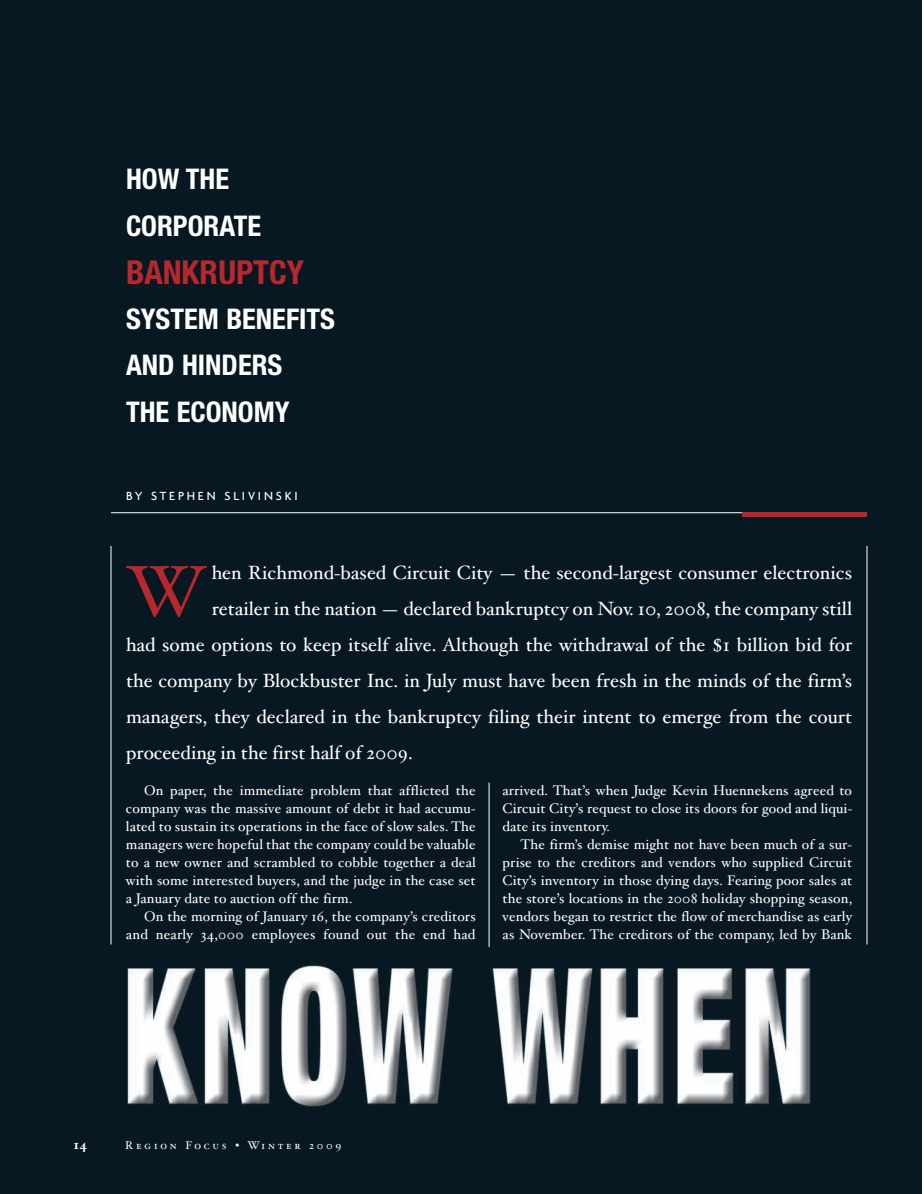
<style>
.page{position:relative;width:924px;height:1194px;background:#fff}
.page>*{position:absolute;margin:0;border:0;box-sizing:border-box;transform-origin:0 0}
.t1{font:72px "Hoefler Text";color:#b7282e}
.t2{font:700 condensed 33px "Helvetica Neue";color:#b7282e}
.t3{font:700 condensed 28.5px/46.5px "Helvetica Neue";color:#fff}
.t4{font:19.2px "Hoefler Text";color:#fff}
.t5{font:13.95px/18px "Hoefler Text";letter-spacing:.01em;color:#fff;text-align:justify}
.t6{font:700 13.5px "Hoefler Text";color:#fff}
.t7{font:500 12.75px "Agenda";letter-spacing:.22em;color:#fff}
.t8{font:11.25px "Hoefler Text Roman Small Caps";letter-spacing:.24em;color:#fff}
</style>
<div class="page">
<div style="left:0;top:0;width:922px;height:1194px;background:#071822"></div>
<h3 class="t3" style="left:126px;top:156px;width:137px">HOW THE<br>CORPORATE</h3>
<h2 class="t2" style="left:126px;top:252px;width:179px">BANKRUPTCY</h2>
<h3 class="t3" style="left:126px;top:295px;width:211px">SYSTEM BENEFITS<br>AND HINDERS<br>THE ECONOMY</h3>
<p class="t7" style="left:126px;top:488px;width:173px">BY STEPHEN SLIVINSKI</p>
<h3 class="t4" style="left:212px;top:561px;width:642px">hen Richmond-based Circuit City — the second-largest consumer electronics</h3>
<h3 class="t4" style="left:212px;top:597px;width:642px">retailer in the nation — declared bankruptcy on Nov. 10, 2008, the company still</h3>
<h3 class="t4" style="left:126px;top:633px;width:728px">had some options to keep itself alive. Although the withdrawal of the $1 billion bid for</h3>
<h3 class="t4" style="left:126px;top:669px;width:728px">the company by Blockbuster Inc. in July must have been fresh in the minds of the firm’s</h3>
<h3 class="t4" style="left:126px;top:705px;width:728px">managers, they declared in the bankruptcy filing their intent to emerge from the court</h3>
<h3 class="t4" style="left:126px;top:741px;width:288px">proceeding in the first half of 2009.</h3>
<h1 class="t1" style="left:126px;top:549px;width:82px">W</h1>
<p class="t5" style="left:126px;top:781px;width:351px;text-indent:18px">On paper, the immediate problem that afflicted the company was the massive amount of debt it had accumu&shy;lated to sustain its operations in the face of slow sales. The managers were hopeful that the company could be valuable to a new owner and scrambled to cobble together a deal with some interested buyers, and the judge in the case set a January date to auction off the firm.</p>
<p class="t5" style="left:126px;top:907px;width:351px;text-align:right">On the morning of January 16, the company’s creditors and nearly 34,000 employees found out the end had</p>
<p class="t5" style="left:502px;top:781px;width:351px">arrived. That’s when Judge Kevin Huennekens agreed to Circuit City’s request to close its doors for good and liqui&shy;date its inventory.</p>
<p class="t5" style="left:503px;top:835px;width:351px;text-indent:18px">The firm’s demise might not have been much of a sur&shy;prise to the creditors and vendors who supplied Circuit City’s inventory in those dying days. Fearing poor sales at the store’s locations in the 2008 holiday shopping season, vendors began to restrict the flow of merchandise as early as November. The creditors of the company, led by Bank</p>
<p class="t6" style="left:74px;top:1137px;width:15px">14</p>
<p class="t8" style="left:125px;top:1139px;width:218px">Region Focus • Winter 2009</p>
</div>
